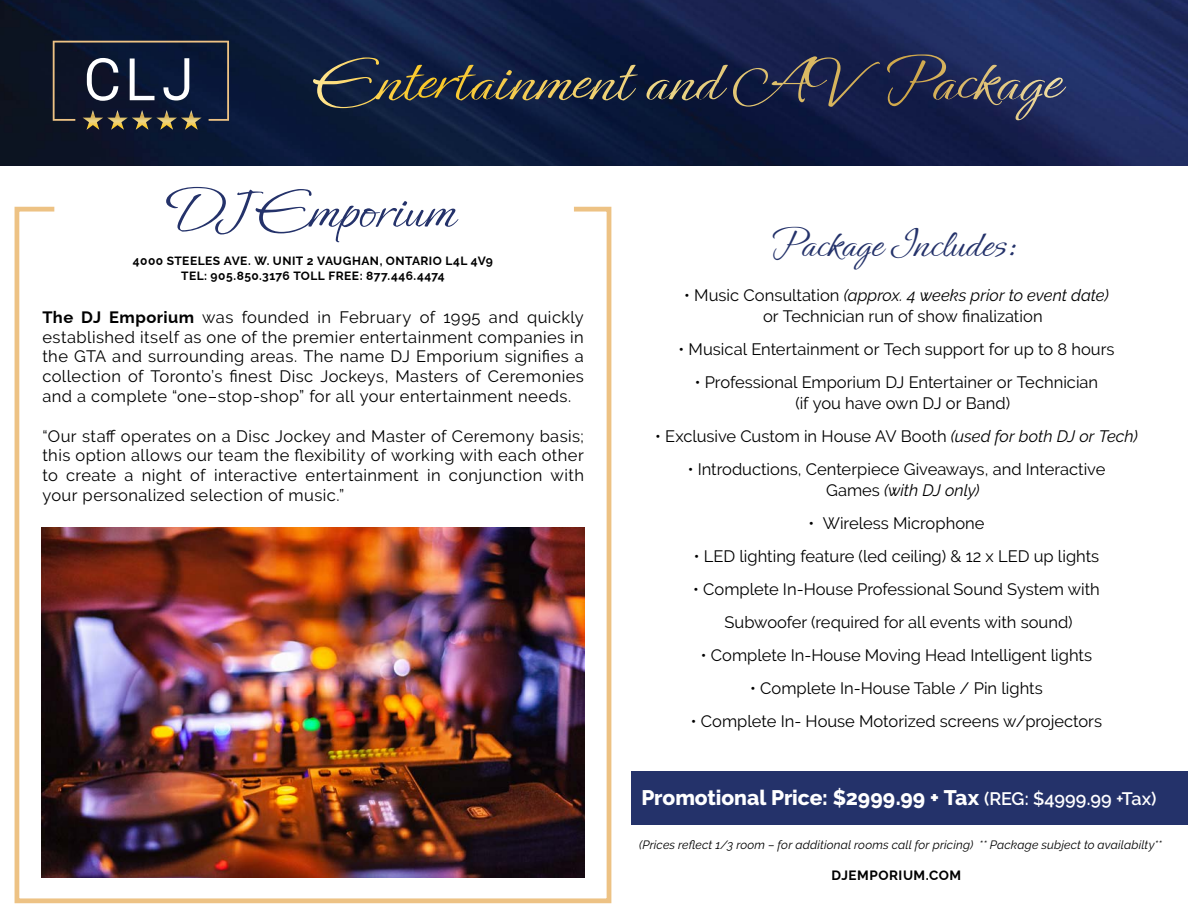
<style>
.page{position:relative;width:1188px;height:918px;background:#fff}
.page>*{position:absolute;margin:0;border:0;box-sizing:border-box;transform-origin:0 0}
.t1{font:58.5px "Ephesis";color:#24326a}
.t2{font:43.5px "Ephesis";color:#24326a}
.t3{font:800 21px "Raleway";color:#fff}
.t4{font:16.5px/19.8px "Raleway";color:#000}
.t5{font:700 13.5px "Raleway";letter-spacing:.04em;color:#000}
.t6{font:italic 12px "Raleway";letter-spacing:.015em;color:#000}
.t7{font:700 12px/14.4px "Raleway";letter-spacing:.035em;color:#000;text-align:center}
.s1{font-weight:700}
.s2{font-style:italic}
.s3{font-weight:600;font-size:18px}
</style>
<div class="page">
<img style="left:14px;top:206px;width:598px;height:698px">
<div style="left:632px;top:772px;width:556px;height:53px;background:#24326a"></div>
<img style="left:0;top:0;width:1188px;height:165px">
<svg style="left:53px;top:41px;width:176px;height:89px;background:#2c3343"></svg>
<svg style="left:733px;top:54px;width:213px;height:53px;background:#2c2f4b"></svg>
<h1 class="t1" style="left:172px;top:172px;width:285px">DJ Emporium</h1>
<p class="t7" style="left:133px;top:252px;width:362px">4000 STEELES AVE. W. UNIT 2 VAUGHAN, ONTARIO L4L 4V9<br>TEL: 905.850.3176 TOLL FREE: 877.446.4474</p>
<p class="t4" style="left:42px;top:307px;width:543px;text-align:justify"><span class="s1">The DJ Emporium</span> was founded in February of 1995 and quickly established itself as one of the premier entertainment companies in the GTA and surrounding areas. The name DJ Emporium signifies a collection of Toronto’s finest Disc Jockeys, Masters of Ceremonies and a complete “one–stop-shop” for all your entertainment needs.</p>
<p class="t4" style="left:42px;top:426px;width:543px;text-align:justify">“Our staff operates on a Disc Jockey and Master of Ceremony basis; this option allows our team the flexibility of working with each other to create a night of interactive entertainment in conjunction with your personalized selection of music.”</p>
<h2 class="t2" style="left:771px;top:215px;width:247px">Package Includes:</h2>
<p class="t4" style="left:763px;top:285px;width:347px;line-height:21px;text-indent:-79px">• Music Consultation <span class="s2">(approx. 4 weeks prior to event date) </span>or Technician run of show finalization</p>
<p class="t4" style="left:679px;top:339px;width:437px">• Musical Entertainment or Tech support for up to 8 hours</p>
<p class="t4" style="left:795px;top:372px;width:304px;line-height:21px;text-indent:-101px">• Professional Emporium DJ Entertainer or Technician (if you have own DJ or Band)</p>
<p class="t4" style="left:655px;top:426px;width:484px">• Exclusive Custom in House AV Booth <span class="s2">(used for both DJ or Tech)</span></p>
<p class="t4" style="left:826px;top:459px;width:281px;line-height:21px;text-indent:-138px">• Introductions, Centerpiece Giveaways, and Interactive<br>Games <span class="s2">(with DJ only)</span></p>
<p class="t4" style="left:809px;top:513px;width:178px">• Wireless Microphone</p>
<p class="t4" style="left:694px;top:546px;width:407px">• LED lighting feature (led ceiling) &amp; 12 x LED up lights</p>
<p class="t4" style="left:693px;top:573px;width:408px;line-height:33px;text-align:center">• Complete In-House Professional Sound System with<br>Subwoofer (required for all events with sound)</p>
<p class="t4" style="left:701px;top:645px;width:393px">• Complete In-House Moving Head Intelligent lights</p>
<p class="t4" style="left:750px;top:678px;width:294px">• Complete In-House Table / Pin lights</p>
<p class="t4" style="left:691px;top:711px;width:413px">• Complete In- House Motorized screens w/projectors</p>
<p class="t3" style="left:641px;top:786px;width:517px">Promotional Price: $2999.99 + Tax <span class="s3">(REG: $4999.99 +Tax)</span></p>
<p class="t6" style="left:639px;top:838px;width:524px">(Prices reflect 1/3 room – for additional rooms call for pricing) ** Package subject to availabilty**</p>
<p class="t5" style="left:832px;top:864px;width:131px">DJEMPORIUM.COM</p>
</div>
